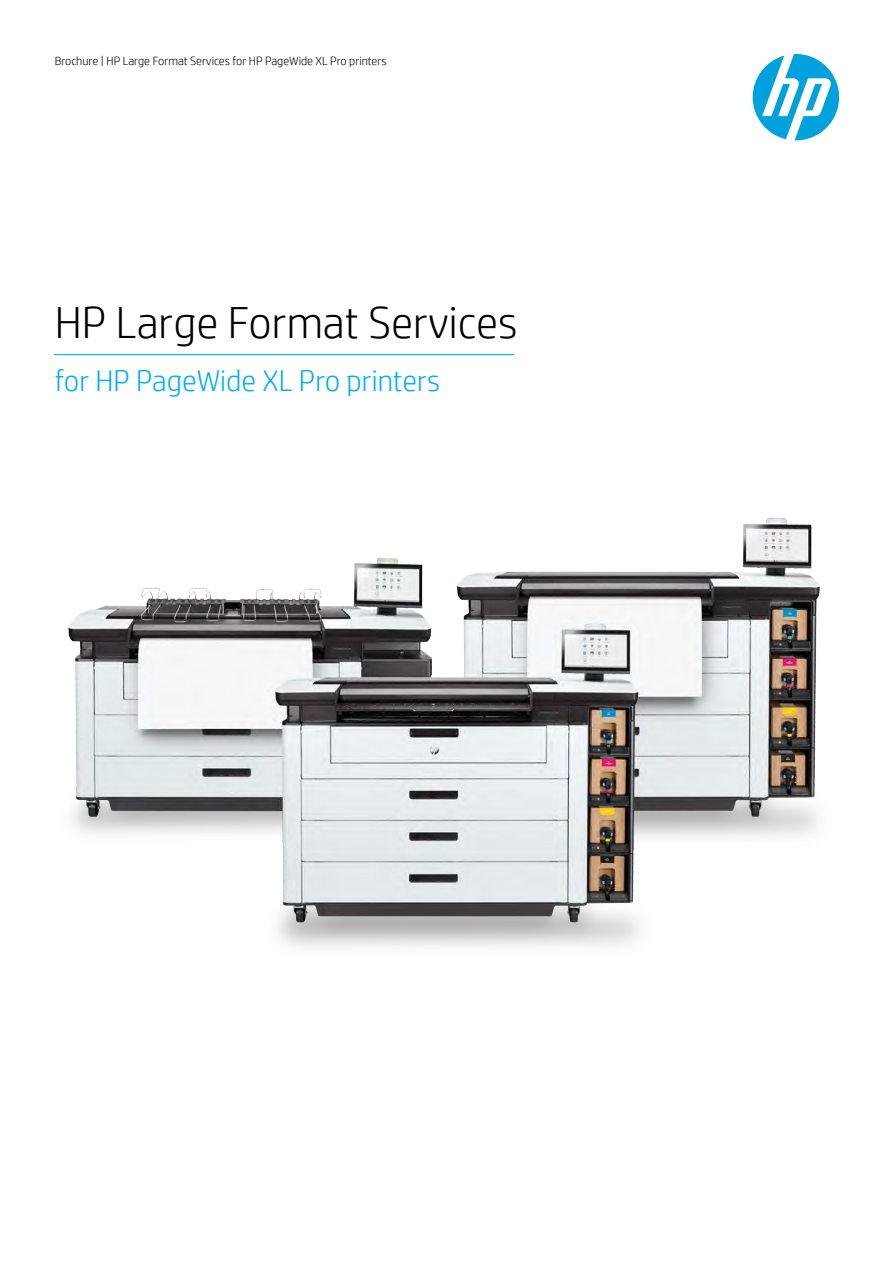
<style>
.page{position:relative;width:893px;height:1263px;background:#fff}
.page>*{position:absolute;margin:0;border:0;box-sizing:border-box;transform-origin:0 0}
.t1{font:300 45px "HP Simplified";color:#000}
.t2{font:300 30px "HP Simplified";color:#00aeef}
.t3{font:300 12px "HP Simplified";color:#000}
</style>
<div class="page">
<img style="left:54px;top:93px;width:786px;height:854px">
<svg style="left:753px;top:54px;width:86px;height:86px"></svg>
<hr style="left:54px;top:354px;width:460px;height:1px;background:#00aeef">
<p class="t3" style="left:55px;top:54px;width:333px">Brochure | HP Large Format Services for HP PageWide XL Pro printers</p>
<h1 class="t1" style="left:55px;top:297px;width:464px">HP Large Format Services</h1>
<h2 class="t2" style="left:55px;top:363px;width:387px">for HP PageWide XL Pro printers</h2>
</div>
